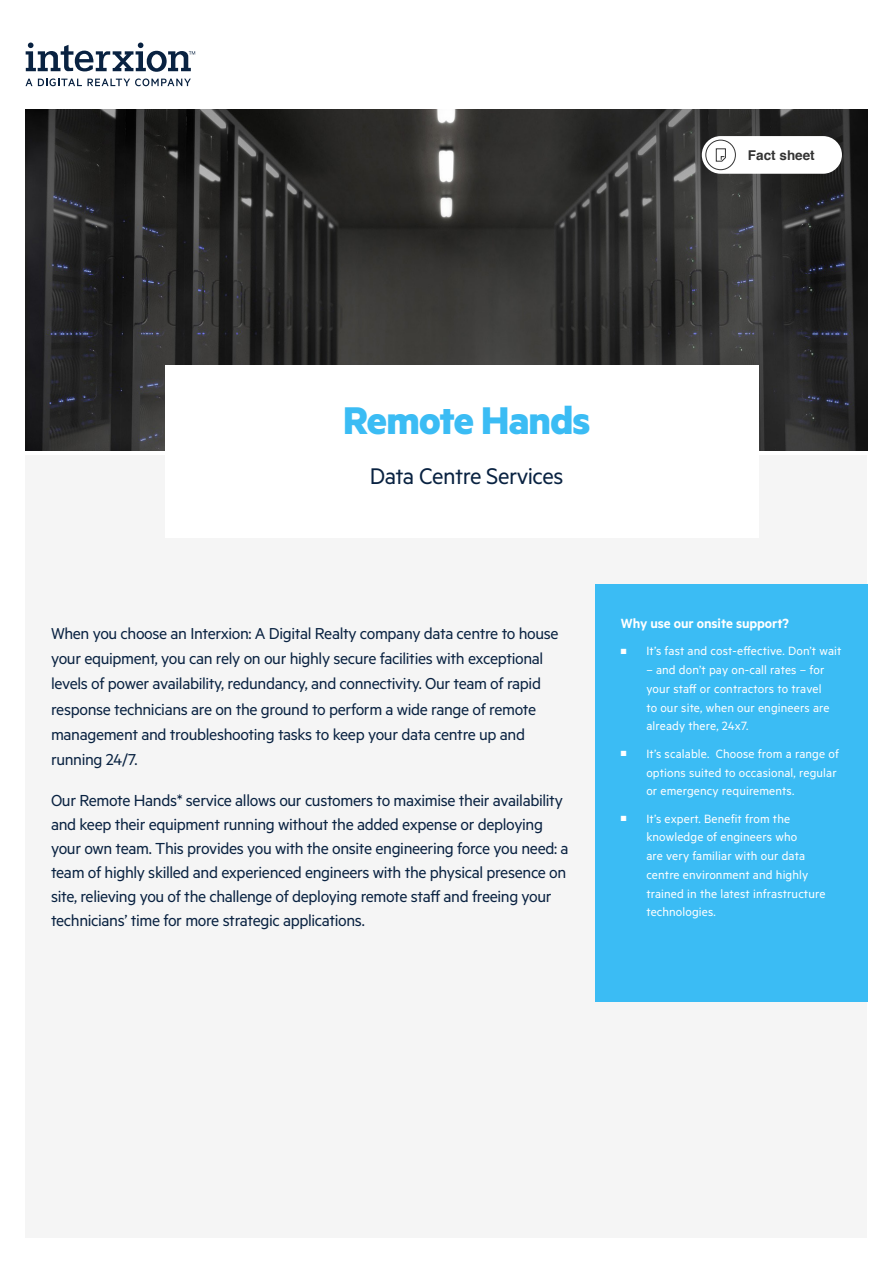
<style>
.page{position:relative;width:893px;height:1263px;background:#fff}
.page>*{position:absolute;margin:0;border:0;box-sizing:border-box;transform-origin:0 0}
.t1{font:700 43.5px "Metric";letter-spacing:-.02em;color:#3bbcf4}
.t2{font:25.5px "Metric";letter-spacing:-.02em;color:#092241}
.t3{font:18px/24px "Metric";letter-spacing:-.02em;color:#092241}
.t4{font:17.85px/25.3px "Metric";letter-spacing:-.02em;color:#092241}
.t5{font:600 15px "Metric";letter-spacing:-.005em;color:#fff}
.t6{font:13.5px/18.8px "Metric";letter-spacing:.01em;color:#fff}
.t7{font:700 13.5px "Helvetica";color:#333}
</style>
<div class="page">
<div style="left:26px;top:455px;width:841px;height:782px;background:#f5f5f5"></div>
<img style="left:26px;top:109px;width:841px;height:341px">
<div style="left:166px;top:366px;width:593px;height:172px;background:#fff"></div>
<div style="left:702px;top:136px;width:140px;height:38px;background:#fff;border-radius:19px"></div>
<div style="left:705px;top:140px;width:31px;height:30px;border:1px solid #333;border-radius:50%"></div>
<svg style="left:716px;top:148px;width:10px;height:14px"></svg>
<div style="left:595px;top:584px;width:272px;height:418px;background:#3bbcf4"></div>
<svg style="left:26px;top:78px;width:165px;height:8px"></svg>
<svg style="left:26px;top:43px;width:169px;height:29px"></svg>
<p class="t7" style="left:748px;top:145px;width:68px">Fact sheet</p>
<h1 class="t1" style="left:343px;top:394px;width:249px">Remote Hands</h1>
<h2 class="t2" style="left:370px;top:462px;width:195px">Data Centre Services</h2>
<p class="t4" style="left:51px;top:620px;width:509px">When you choose an Interxion: A Digital Realty company data centre to house your equipment, you can rely on our highly secure facilities with exceptional levels of power availability, redundancy, and connectivity. Our team of rapid response technicians are on the ground to perform a wide range of remote management and troubleshooting tasks to keep your data centre up and running 24/7.</p>
<p class="t3" style="left:51px;top:788px;width:519px">Our Remote Hands* service allows our customers to maximise their availability and keep their equipment running without the added expense or deploying your own team. This provides you with the onsite engineering force you need: a team of highly skilled and experienced engineers with the physical presence on site, relieving you of the challenge of deploying remote staff and freeing your technicians’ time for more strategic applications.</p>
<p class="t5" style="left:621px;top:615px;width:170px">Why use our onsite support?</p>
<p class="t6" style="left:621px;top:641px;width:222px">■ It’s fast and cost-effective. Don’t wait</p>
<p class="t6" style="left:646px;top:660px;width:185px">– and don’t pay on-call rates – for your staff or contractors to travel to our site, when our engineers are already there, 24x7.</p>
<p class="t6" style="left:646px;top:744px;width:194px;text-indent:-26px">■ It’s scalable. Choose from a range of options suited to occasional, regular or emergency requirements.</p>
<p class="t6" style="left:646px;top:808px;width:181px;text-indent:-26px">■ It’s expert. Benefit from the knowledge of engineers who<br>are very familiar with our data centre environment and highly trained in the latest infrastructure technologies.</p>
</div>
